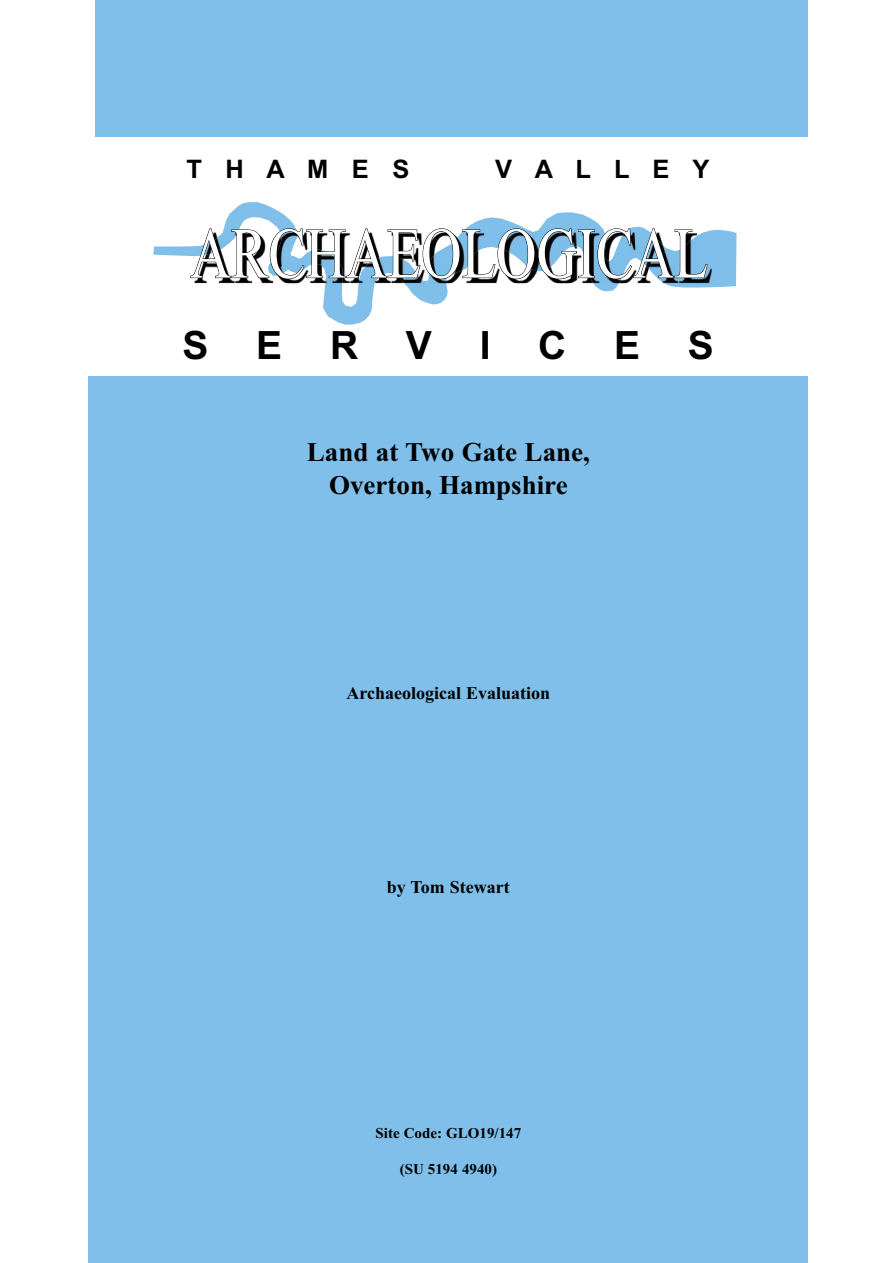
<style>
.page{position:relative;width:893px;height:1263px;background:#fff}
.page>*{position:absolute;margin:0;border:0;box-sizing:border-box;transform-origin:0 0}
.t1{font:72px "Times New Roman";color:#fff;scale:.78 1}
.t2{font:700 39px "Arial";color:#000001}
.t3{font:700 27px/32.4px "Times New Roman";color:#000001;text-align:center}
.t4{font:700 25.5px "Arial";color:#000001}
.t5{font:700 18px "Times New Roman";color:#000001}
.t6{font:700 15px "Times New Roman";color:#000001}
</style>
<div class="page">
<svg style="left:286px;top:229px;width:450px;height:96px"></svg>
<img style="left:273px;top:232px;width:439px;height:51px">
<svg style="left:153px;top:202px;width:555px;height:77px"></svg>
<div style="left:89px;top:377px;width:719px;height:886px;background:#7fbfe9"></div>
<div style="left:95px;top:0;width:712px;height:136px;background:#7fbfe9"></div>
<h3 class="t4" style="left:187px;top:154px;width:224px">T H A M E S</h3>
<h3 class="t4" style="left:495px;top:154px;width:216px">V A L L E Y</h3>
<h1 class="t1" style="left:190px;top:228px;width:665px">ARCHAEOLOGICAL</h1>
<h2 class="t2" style="left:182px;top:323px;width:533px">S E R V I C E S</h2>
<h3 class="t3" style="left:307px;top:439px;width:284px">Land at Two Gate Lane,<br>Overton, Hampshire</h3>
<p class="t5" style="left:347px;top:687px;width:205px">Archaeological Evaluation</p>
<p class="t5" style="left:387px;top:881px;width:124px">by Tom Stewart</p>
<p class="t6" style="left:375px;top:1128px;width:147px">Site Code: GLO19/147</p>
<p class="t6" style="left:400px;top:1164px;width:99px">(SU 5194 4940)</p>
</div>
